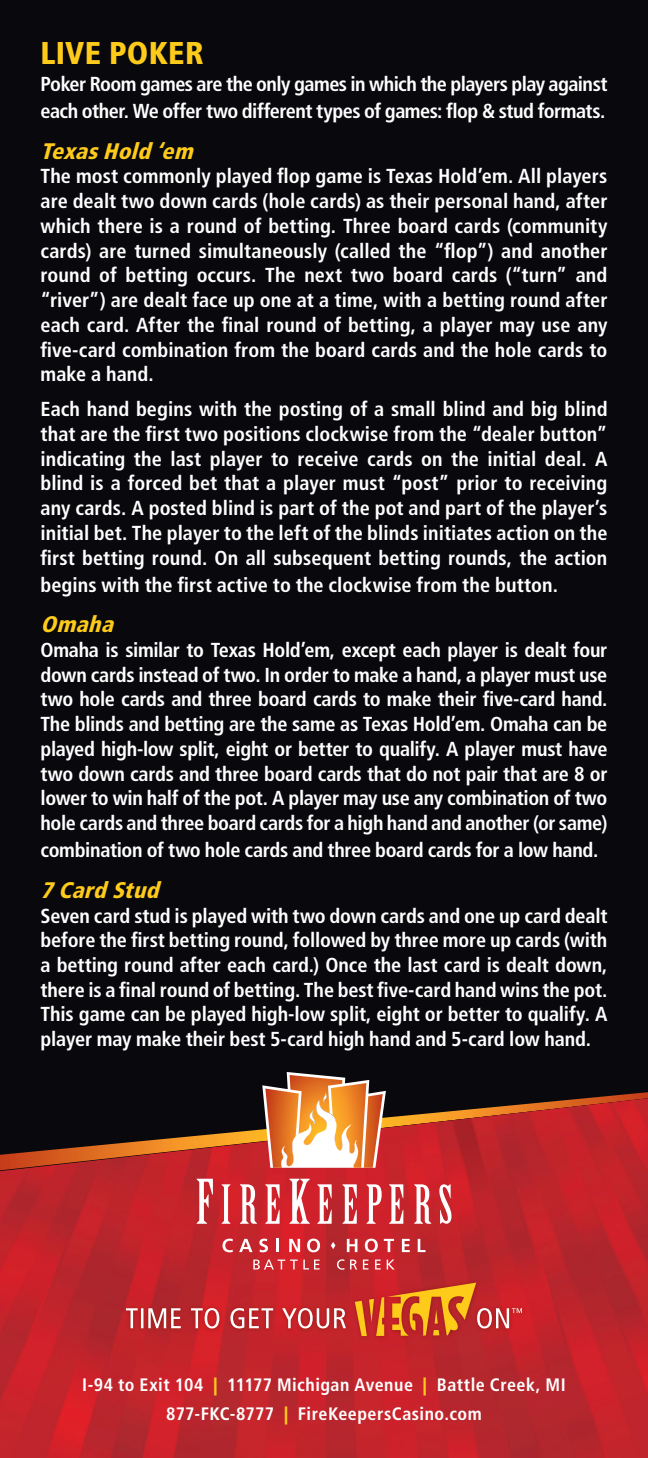
<style>
.page{position:relative;width:648px;height:1458px;background:#08080d}
.page>*{position:absolute;margin:0;border:0;box-sizing:border-box;transform-origin:0 0}
.t1{font:900 condensed 31.5px "Frutiger LT Std";letter-spacing:.005em;color:#fecb1b}
.t2{font:italic 900 condensed 22.5px "Frutiger LT Std";color:#fecb1b}
.t3{font:700 condensed 20.25px/24.8px "Frutiger LT Std";letter-spacing:-.01em;color:#fff;text-align:justify}
.t4{font:700 condensed 18px/29.2px "Frutiger LT Std";letter-spacing:.025em;color:#fff;text-align:center}
.s1{font-weight:900;font-stretch:normal;color:#fecb1b}
</style>
<div class="page">
<img style="left:0;top:1096px;width:648px;height:362px">
<svg style="left:262px;top:1072px;width:124px;height:96px"></svg>
<svg style="left:197px;top:1179px;width:16px;height:45px"></svg>
<svg style="left:222px;top:1184px;width:8px;height:40px"></svg>
<svg style="left:240px;top:1184px;width:17px;height:40px"></svg>
<svg style="left:265px;top:1184px;width:15px;height:40px"></svg>
<svg style="left:289px;top:1179px;width:21px;height:45px"></svg>
<svg style="left:317px;top:1184px;width:15px;height:40px"></svg>
<svg style="left:342px;top:1184px;width:15px;height:40px"></svg>
<svg style="left:366px;top:1184px;width:16px;height:40px"></svg>
<svg style="left:389px;top:1184px;width:14px;height:40px"></svg>
<svg style="left:414px;top:1184px;width:17px;height:40px"></svg>
<svg style="left:439px;top:1184px;width:12px;height:40px"></svg>
<svg style="left:253px;top:1260px;width:67px;height:10px"></svg>
<svg style="left:337px;top:1259px;width:7px;height:11px"></svg>
<svg style="left:350px;top:1260px;width:7px;height:10px"></svg>
<svg style="left:363px;top:1260px;width:5px;height:10px"></svg>
<svg style="left:375px;top:1260px;width:6px;height:10px"></svg>
<svg style="left:387px;top:1260px;width:8px;height:10px"></svg>
<svg style="left:223px;top:1239px;width:10px;height:13px"></svg>
<svg style="left:239px;top:1239px;width:14px;height:13px"></svg>
<svg style="left:259px;top:1239px;width:9px;height:13px"></svg>
<svg style="left:277px;top:1239px;width:2px;height:13px"></svg>
<svg style="left:289px;top:1239px;width:11px;height:13px"></svg>
<svg style="left:307px;top:1239px;width:13px;height:13px"></svg>
<svg style="left:347px;top:1239px;width:10px;height:13px"></svg>
<svg style="left:365px;top:1239px;width:13px;height:13px"></svg>
<svg style="left:384px;top:1239px;width:10px;height:13px"></svg>
<svg style="left:402px;top:1239px;width:8px;height:13px"></svg>
<svg style="left:418px;top:1239px;width:7px;height:13px"></svg>
<svg style="left:331px;top:1242px;width:4px;height:7px"></svg>
<div style="left:121px;top:1278px;width:405px;height:62px;background:#771400;opacity:.5"></div>
<svg style="left:126px;top:1283px;width:396px;height:53px"></svg>
<h1 class="t1" style="left:40px;top:34px;width:165px">LIVE POKER</h1>
<p class="t3" style="left:40px;top:71px;width:569px;line-height:27px">Poker Room games are the only games in which the players play against each other. We offer two different types of games: flop &amp; stud formats.</p>
<p class="t2" style="left:40px;top:137px;width:161px">TexasHold‘em</p>
<p class="t3" style="left:40px;top:164px;width:569px">The most commonly played flop game is Texas Hold’em. All players are dealt two down cards (hole cards) as their personal hand, after which there is a round of betting. Three board cards (community cards) are turned simultaneously (called the “flop”) and another round of betting occurs. The next two board cards (“turn” and “river”) are dealt face up one at a time, with a betting round after each card. After the final round of betting, a player may use any five-card combination from the board cards and the hole cards to make a hand.</p>
<p class="t3" style="left:40px;top:397px;width:569px">Each hand begins with the posting of a small blind and big blind that are the first two positions clockwise from the “dealer button” indicating the last player to receive cards on the initial deal. A blind is a forced bet that a player must “post” prior to receiving any cards. A posted blind is part of the pot and part of the player’s initial bet. The player to the left of the blinds initiates action on the first betting round. On all subsequent betting rounds, the action</p>
<p class="t3" style="left:40px;top:572px;width:519px">begins with the first active to the clockwise from the button.</p>
<p class="t2" style="left:40px;top:611px;width:81px">Omaha</p>
<p class="t3" style="left:40px;top:638px;width:569px">Omaha is similar to Texas Hold’em, except each player is dealt four down cards instead of two. In order to make a hand, a player must use two hole cards and three board cards to make their five-card hand.<br>The blinds and betting are the same as Texas Hold’em. Omaha can be played high-low split, eight or better to qualify. A player must have two down cards and three board cards that do not pair that are 8 or lower to win half of the pot. A player may use any combination of two hole cards and three board cards for a high hand and another (or same)</p>
<p class="t3" style="left:40px;top:838px;width:559px">combination of two hole cards and three board cards for a low hand.</p>
<p class="t2" style="left:40px;top:876px;width:127px">7CardStud</p>
<p class="t3" style="left:40px;top:903px;width:569px">Seven card stud is played with two down cards and one up card dealt before the first betting round, followed by three more up cards (with a betting round after each card.) Once the last card is dealt down, there is a final round of betting. The best five-card hand wins the pot.<br>This game can be played high-low split, eight or better to qualify. A player may make their best 5-card high hand and 5-card low hand.</p>
<p class="t4" style="left:82px;top:1370px;width:485px">I-94 to Exit 104 <span class="s1">|</span> 11177 Michigan Avenue <span class="s1">|</span> Battle Creek, MI<br>877-FKC-8777 <span class="s1">|</span> FireKeepersCasino.com</p>
</div>
